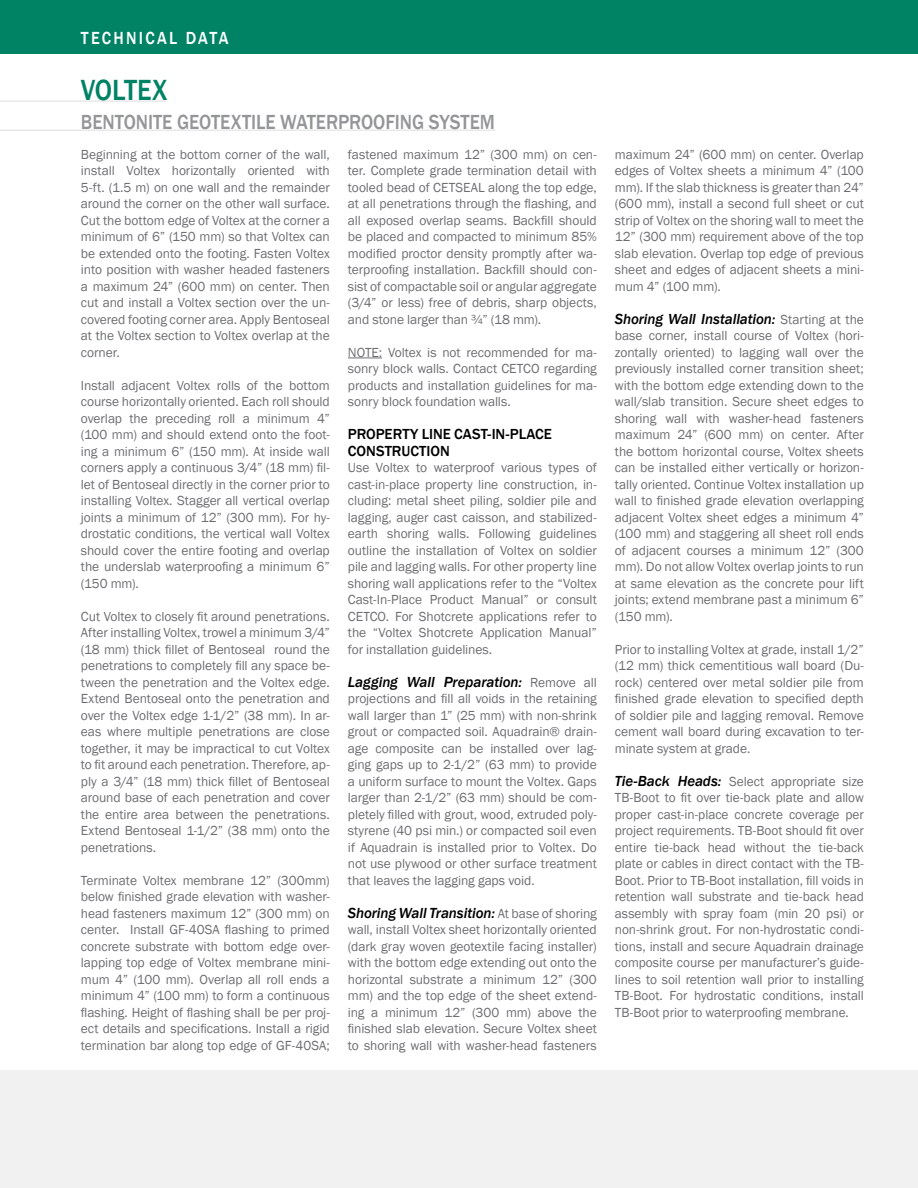
<style>
.page{position:relative;width:918px;height:1188px;background:#fff}
.page>*{position:absolute;margin:0;border:0;box-sizing:border-box;transform-origin:0 0}
.t1{font:500 30px "Franklin Gothic";color:#008265;scale:.9 1}
.t2{font:500 21px "Franklin Gothic";color:#939598;scale:.9 1}
.t3{font:500 18px "Franklin Gothic";letter-spacing:.135em;color:#fff;scale:.9 1}
.t4{font:italic 500 15px "Franklin Gothic";letter-spacing:-.01em;color:#000}
.t5{font:500 15px/16.5px "Franklin Gothic";color:#000}
.t6{font:13.5px/16.5px "Franklin Gothic";letter-spacing:-.005em;color:#6d6e71;text-align:justify}
.s1{font-weight:400;font-style:normal;font-size:13.5px;color:#6d6e71}
.s2{font-weight:500;font-style:italic;font-size:15px;color:#000}
</style>
<div class="page">
<hr style="left:0;top:100px;width:166px;height:2px;background:#e6e7e8">
<hr style="left:0;top:129px;width:495px;height:2px;background:#e6e7e8">
<hr style="left:348px;top:358px;width:34px;height:1px;background:#6d6e71">
<div style="left:0;top:0;width:918px;height:54px;background:#008265"></div>
<div style="left:0;top:1070px;width:918px;height:118px;background:#f1f1f2"></div>
<h3 class="t3" style="left:81px;top:27px;width:165px">TECHNICAL DATA</h3>
<h1 class="t1" style="left:81px;top:72px;width:97px">VOLTEX</h1>
<h2 class="t2" style="left:81px;top:109px;width:462px">BENTONITE GEOTEXTILE WATERPROOFIN G SYSTEM</h2>
<p class="t6" style="left:81px;top:146px;width:251px">Beginning at the bottom corner of the wall, install Voltex horizontally oriented with 5-ft. (1.5 m) on one wall and the remainder around the corner on the other wall surface.<br>Cut the bottom edge of Voltex at the corner a minimum of 6” (150 mm) so that Voltex can be extended onto the footing. Fasten Voltex into position with washer headed fasteners a maximum 24” (600 mm) on center. Then cut and install a Voltex section over the un&shy;covered footing corner area. Apply Bentoseal at the Voltex section to Voltex overlap at the corner.</p>
<p class="t6" style="left:81px;top:377px;width:251px">Install adjacent Voltex rolls of the bottom course horizontally oriented. Each roll should overlap the preceding roll a minimum 4” (100 mm) and should extend onto the foot&shy;ing a minimum 6” (150 mm). At inside wall corners apply a continuous 3/4” (18 mm) fil&shy;let of Bentoseal directly in the corner prior to installing Voltex. Stagger all vertical overlap joints a minimum of 12” (300 mm). For hy&shy;drostatic conditions, the vertical wall Voltex should cover the entire footing and overlap the underslab waterproofing a minimum 6” (150 mm).</p>
<p class="t6" style="left:81px;top:608px;width:250px">Cut Voltex to closely fit around penetrations.<br>After installing Voltex, trowel a minimum 3/4” (18 mm) thick fillet of Bentoseal round the penetrations to completely fill any space be&shy;tween the penetration and the Voltex edge.<br>Extend Bentoseal onto the penetration and over the Voltex edge 1-1/2” (38 mm). In ar&shy;eas where multiple penetrations are close together, it may be impractical to cut Voltex to fit around each penetration. Therefore, ap&shy;ply a 3/4” (18 mm) thick fillet of Bentoseal around base of each penetration and cover the entire area between the penetrations.<br>Extend Bentoseal 1-1/2” (38 mm) onto the penetrations.</p>
<p class="t6" style="left:81px;top:872px;width:250px">Terminate Voltex membrane 12” (300mm) below finished grade elevation with washer&shy;head fasteners maximum 12” (300 mm) on center. Install GF-40SA flashing to primed concrete substrate with bottom edge over&shy;lapping top edge of Voltex membrane mini&shy;mum 4” (100 mm). Overlap all roll ends a minimum 4” (100 mm) to form a continuous flashing. Height of flashing shall be per proj&shy;ect details and specifications. Install a rigid termination bar along top edge of GF-40SA;</p>
<p class="t6" style="left:348px;top:146px;width:251px">fastened maximum 12” (300 mm) on cen&shy;ter. Complete grade termination detail with tooled bead of CETSEAL along the top edge, at all penetrations through the flashing, and all exposed overlap seams. Backfill should be placed and compacted to minimum 85% modified proctor density promptly after wa&shy;terproofing installation. Backfill should con&shy;sist of compactable soil or angular aggregate (3/4” or less) free of debris, sharp objects, and stone larger than ¾” (18 mm).</p>
<p class="t6" style="left:348px;top:344px;width:250px">NOTE: Voltex is not recommended for ma&shy;sonry block walls. Contact CETCO regarding products and installation guidelines for ma&shy;sonry block foundation walls.</p>
<p class="t5" style="left:348px;top:426px;width:206px">PROPERTY LIN E CAST-IN-PLACE<br>CONSTRUCTION</p>
<p class="t6" style="left:348px;top:460px;width:251px">Use Voltex to waterproof various types of cast-in-place property line construction, in&shy;cluding: metal sheet piling, soldier pile and lagging, auger cast caisson, and stabilized&shy;earth shoring walls. Following guidelines outline the installation of Voltex on soldier pile and lagging walls. For other property line shoring wall applications refer to the “Voltex Cast-In-Place Product Manual” or consult CETCO. For Shotcrete applications refer to the “Voltex Shotcrete Application Manual” for installation guidelines.</p>
<p class="t4" style="left:348px;top:673px;width:251px">Lagging Wall Preparation: <span class="s1">Remove all</span></p>
<p class="t6" style="left:348px;top:691px;width:250px">projections and fill all voids in the retaining wall larger than 1” (25 mm) with non-shrink grout or compacted soil. Aquadrain® drain&shy;age composite can be installed over lag&shy;ging gaps up to 2-1/2” (63 mm) to provide a uniform surface to mount the Voltex. Gaps larger than 2-1/2” (63 mm) should be com&shy;pletely filled with grout, wood, extruded poly&shy;styrene (40 psi min.) or compacted soil even if Aquadrain is installed prior to Voltex. Do not use plywood or other surface treatment that leaves the lagging gaps void.</p>
<p class="t4" style="left:348px;top:904px;width:250px">Shoring Wall Transition: <span class="s1">At base of shoring</span></p>
<p class="t6" style="left:348px;top:922px;width:250px">wall, install Voltex sheet horizontally oriented (dark gray woven geotextile facing installer) with the bottom edge extending out onto the horizontal substrate a minimum 12” (300 mm) and the top edge of the sheet extend&shy;ing a minimum 12” (300 mm) above the finished slab elevation. Secure Voltex sheet to shoring wall with washer-head fasteners</p>
<p class="t6" style="left:615px;top:146px;width:251px">maximum 24” (600 mm) on center. Overlap edges of Voltex sheets a minimum 4” (100 mm). If the slab thickness is greater than 24” (600 mm), install a second full sheet or cut strip of Voltex on the shoring wall to meet the 12” (300 mm) requirement above of the top slab elevation. Overlap top edge of previous sheet and edges of adjacent sheets a mini&shy;mum 4” (100 mm).</p>
<p class="t4" style="left:615px;top:310px;width:251px">Shoring Wall Installation: <span class="s1">Starting at the</span></p>
<p class="t6" style="left:615px;top:328px;width:251px">base corner, install course of Voltex (hori&shy;zontally oriented) to lagging wall over the previously installed corner transition sheet; with the bottom edge extending down to the wall/slab transition. Secure sheet edges to shoring wall with washer-head fasteners maximum 24” (600 mm) on center. After the bottom horizontal course, Voltex sheets can be installed either vertically or horizon&shy;tally oriented. Continue Voltex installation up wall to finished grade elevation overlapping adjacent Voltex sheet edges a minimum 4” (100 mm) and staggering all sheet roll ends of adjacent courses a minimum 12” (300 mm). Do not allow Voltex overlap joints to run at same elevation as the concrete pour lift joints; extend membrane past a minimum 6” (150 mm).</p>
<p class="t6" style="left:615px;top:641px;width:251px">Prior to installing Voltex at grade, install 1/2” (12 mm) thick cementitious wall board (Du&shy;rock) centered over metal soldier pile from finished grade elevation to specified depth of soldier pile and lagging removal. Remove cement wall board during excavation to ter&shy;minate system at grade.</p>
<p class="t6" style="left:615px;top:773px;width:251px"><span class="s2">Tie-Back Heads:</span> Select appropriate size TB-Boot to fit over tie-back plate and allow proper cast-in-place concrete coverage per project requirements. TB-Boot should fit over entire tie-back head without the tie-back plate or cables in direct contact with the TB-Boot. Prior to TB-Boot installation, fill voids in retention wall substrate and tie-back head assembly with spray foam (min 20 psi) or non-shrink grout. For non-hydrostatic condi&shy;tions, install and secure Aquadrain drainage composite course per manufacturer’s guide&shy;lines to soil retention wall prior to installing TB-Boot. For hydrostatic conditions, install TB-Boot prior to waterproofing membrane.</p>
</div>
